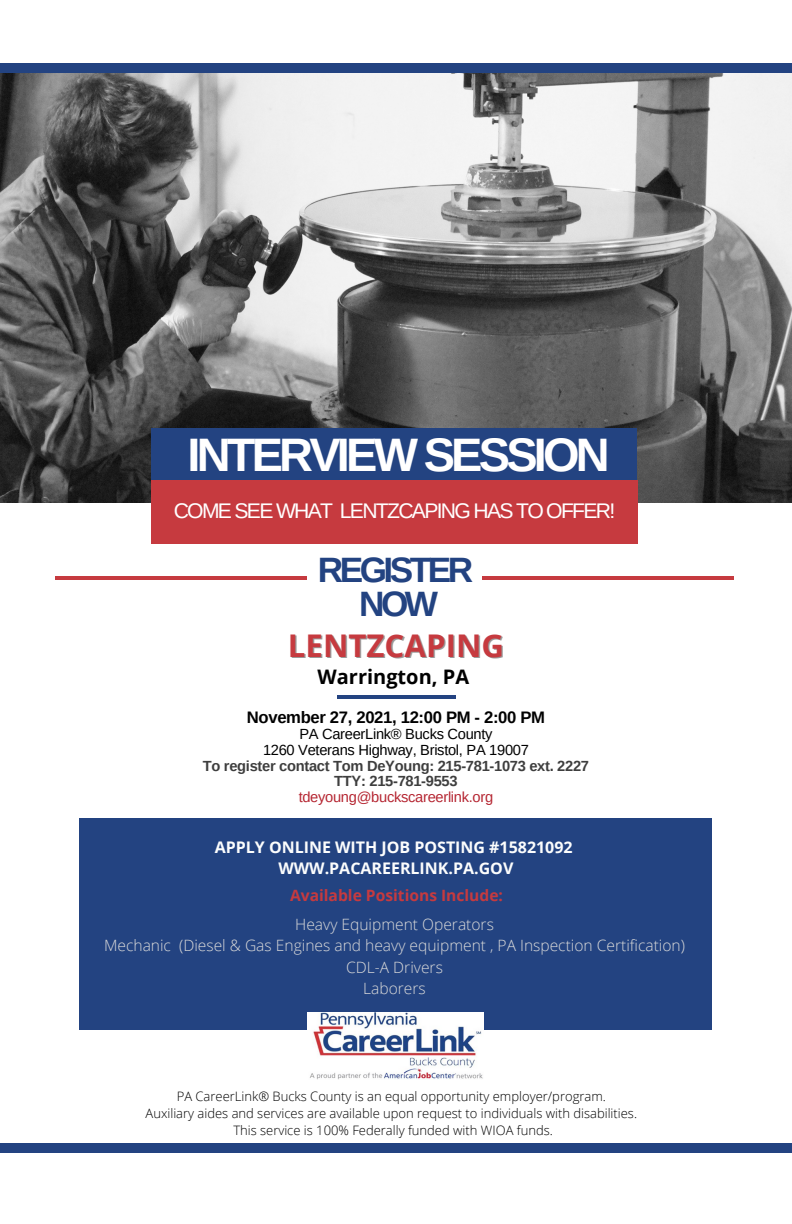
<style>
.page{position:relative;width:792px;height:1224px;background:#fff}
.page>*{position:absolute;margin:0;border:0;box-sizing:border-box;transform-origin:0 0}
.t1{font:700 47px "Arimo";letter-spacing:-.08em;color:#fff}
.t2{font:700 35.2px "Arimo";letter-spacing:-.1em;color:#234381}
.t3{font:700 31.2px "Open Sans";color:#c63a3f}
.t4{font:21.2px "Arimo";letter-spacing:-.08em;color:#fff}
.t5{font:700 20px "Open Sans";color:#000}
.t6{font:700 16.6px "Arimo";letter-spacing:-.02em;color:#000}
.t7{font:700 16px "Open Sans";color:#fcfdfd}
.t8{font:300 15.6px "Open Sans";color:#d9d9d9}
.t9{font:700 15.6px "Open Sans";color:#c63a3f}
.t10{font:700 14.6px "Arimo";letter-spacing:-.02em;color:#3e3e3e}
.t11{font:14.6px "Arimo";letter-spacing:-.02em;color:#000}
.t12{font:14.6px "Arimo";letter-spacing:-.02em;color:#b52632}
.t13{font:300 13px "Open Sans";color:#000}
</style>
<div class="page">
<img style="left:0;top:73px;width:792px;height:430px">
<div style="left:151px;top:429px;width:486px;height:55px;background:#234381"></div>
<div style="left:151px;top:480px;width:486px;height:63px;background:#c63a3f"></div>
<hr style="left:55px;top:576px;width:252px;height:3px;background:#c63a3f">
<hr style="left:482px;top:576px;width:252px;height:3px;background:#c63a3f">
<hr style="left:337px;top:696px;width:118px;height:3px;background:#234381">
<div style="left:0;top:1144px;width:792px;height:9px;background:#234381"></div>
<div style="left:0;top:64px;width:792px;height:9px;background:#234381"></div>
<div style="left:79px;top:818px;width:633px;height:212px;background:#234381"></div>
<img style="left:308px;top:1012px;width:175px;height:68px">
<p class="t1" style="left:187px;top:428px;width:424px">INTERVIEW SESSION</p>
<p class="t4" style="left:174px;top:499px;width:443px">COME SEE WHAT LENTZCAPING HAS TO OFFER!</p>
<p class="t2" style="left:318px;top:550px;width:157px">REGISTER</p>
<p class="t2" style="left:359px;top:584px;width:80px">NOW</p>
<p class="t3" style="left:288px;top:624px;width:218px">LENTZCAPING</p>
<p class="t5" style="left:318px;top:662px;width:153px">Warrington, PA</p>
<p class="t6" style="left:247px;top:708px;width:300px">November 27, 2021, 12:00 PM - 2:00 PM</p>
<p class="t11" style="left:299px;top:726px;width:195px">PA CareerLink® Bucks County</p>
<p class="t11" style="left:263px;top:741px;width:267px">1260 Veterans Highway, Bristol, PA 19007</p>
<p class="t10" style="left:203px;top:757px;width:388px">To register contact Tom DeYoung: 215-781-1073 ext. 2227</p>
<p class="t10" style="left:334px;top:773px;width:125px">TTY: 215-781-9553</p>
<p class="t12" style="left:299px;top:789px;width:196px">tdeyoung@buckscareerlink.org</p>
<p class="t7" style="left:215px;top:836px;width:359px">APPLY ONLINE WITH JOB POSTING #15821092</p>
<p class="t7" style="left:278px;top:857px;width:237px">WWW.PACAREERLINK.PA.GOV</p>
<p class="t9" style="left:290px;top:884px;width:214px">Available Positions Include:</p>
<p class="t8" style="left:295px;top:913px;width:200px">Heavy Equipment Operators</p>
<p class="t8" style="left:104px;top:935px;width:583px">Mechanic (Diesel &amp; Gas Engines and heavy equipment , PA Inspection Certification)</p>
<p class="t8" style="left:346px;top:956px;width:98px">CDL-A Drivers</p>
<p class="t8" style="left:363px;top:978px;width:64px">Laborers</p>
<p class="t13" style="left:177px;top:1087px;width:431px">PA CareerLink® Bucks County is an equal opportunity employer/program.</p>
<p class="t13" style="left:146px;top:1104px;width:493px">Auxiliary aides and services are available upon request to individuals with disabilities.</p>
<p class="t13" style="left:233px;top:1121px;width:321px">This service is 100% Federally funded with WIOA funds.</p>
</div>
